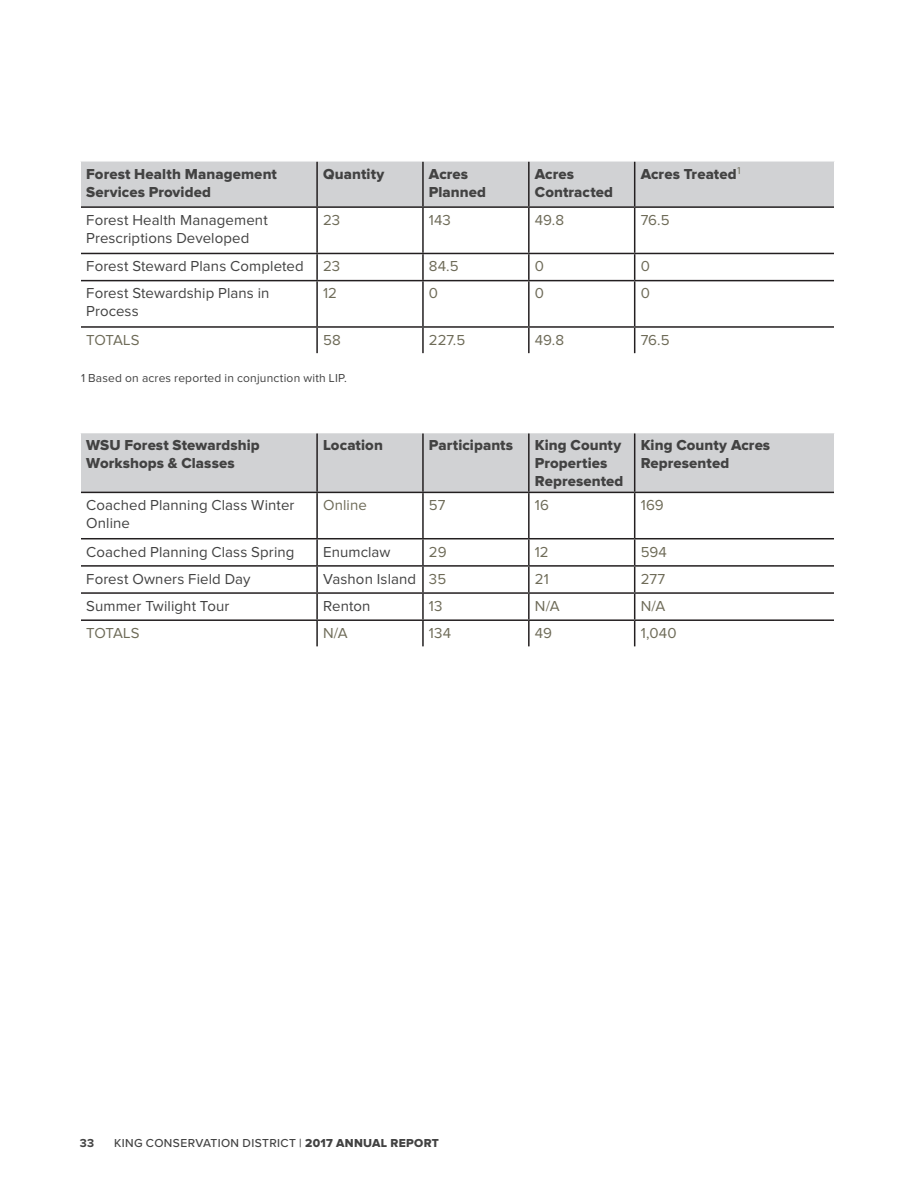
<style>
.page{position:relative;width:918px;height:1188px;background:#fff}
.page>*{position:absolute;margin:0;border:0;box-sizing:border-box;transform-origin:0 0}
.Body_Copy{font:15px/18px "Proxima Nova";letter-spacing:.005em;color:#424242}
.Body_Copy-2{font:15px/18px "Proxima Nova Extrabld";letter-spacing:.005em;color:#424242}
.t1{font:15px "Proxima Nova";letter-spacing:.005em;color:#6e6b58}
.Body_Copy-3{font:12px "Proxima Nova";letter-spacing:.015em;color:#424242}
.t2{font:500 12px "Proxima Nova";letter-spacing:.03em;color:#424242}
.t3{font:700 12px "Proxima Nova";color:#424242}
.s1{font-family:"Proxima Nova Extrabld";font-weight:400}
</style>
<div class="page">
<div style="left:81px;top:162px;width:753px;height:44px;background:#d1d2d4"></div>
<hr style="left:316px;top:162px;width:2px;height:44px;background:#231f20">
<hr style="left:422px;top:162px;width:2px;height:44px;background:#231f20">
<hr style="left:528px;top:162px;width:2px;height:44px;background:#231f20">
<hr style="left:634px;top:162px;width:1px;height:44px;background:#231f20">
<hr style="left:81px;top:206px;width:236px;height:2px;background:#231f20">
<hr style="left:317px;top:206px;width:106px;height:2px;background:#231f20">
<hr style="left:316px;top:208px;width:2px;height:45px;background:#231f20">
<hr style="left:423px;top:206px;width:106px;height:2px;background:#231f20">
<hr style="left:422px;top:208px;width:2px;height:45px;background:#231f20">
<hr style="left:529px;top:206px;width:106px;height:2px;background:#231f20">
<hr style="left:528px;top:208px;width:2px;height:45px;background:#231f20">
<hr style="left:635px;top:206px;width:199px;height:2px;background:#231f20">
<hr style="left:634px;top:208px;width:1px;height:45px;background:#231f20">
<hr style="left:81px;top:253px;width:236px;height:1px;background:#231f20">
<hr style="left:317px;top:253px;width:106px;height:1px;background:#231f20">
<hr style="left:316px;top:254px;width:2px;height:26px;background:#231f20">
<hr style="left:423px;top:253px;width:106px;height:1px;background:#231f20">
<hr style="left:422px;top:254px;width:2px;height:26px;background:#231f20">
<hr style="left:529px;top:253px;width:106px;height:1px;background:#231f20">
<hr style="left:528px;top:254px;width:2px;height:26px;background:#231f20">
<hr style="left:635px;top:253px;width:199px;height:1px;background:#231f20">
<svg style="left:634px;top:254px;width:1px;height:26px"></svg>
<hr style="left:81px;top:280px;width:236px;height:1px;background:#231f20">
<hr style="left:317px;top:280px;width:106px;height:1px;background:#231f20">
<hr style="left:316px;top:281px;width:2px;height:45px;background:#231f20">
<hr style="left:423px;top:280px;width:106px;height:1px;background:#231f20">
<hr style="left:422px;top:281px;width:2px;height:45px;background:#231f20">
<hr style="left:529px;top:280px;width:106px;height:1px;background:#231f20">
<hr style="left:528px;top:281px;width:2px;height:45px;background:#231f20">
<hr style="left:635px;top:280px;width:199px;height:1px;background:#231f20">
<hr style="left:634px;top:281px;width:1px;height:45px;background:#231f20">
<hr style="left:81px;top:326px;width:236px;height:2px;background:#231f20">
<hr style="left:317px;top:326px;width:106px;height:2px;background:#231f20">
<hr style="left:316px;top:328px;width:2px;height:25px;background:#231f20">
<hr style="left:423px;top:326px;width:106px;height:2px;background:#231f20">
<hr style="left:422px;top:328px;width:2px;height:25px;background:#231f20">
<hr style="left:529px;top:326px;width:106px;height:2px;background:#231f20">
<hr style="left:528px;top:328px;width:2px;height:25px;background:#231f20">
<hr style="left:635px;top:326px;width:199px;height:2px;background:#231f20">
<svg style="left:634px;top:328px;width:1px;height:25px"></svg>
<div style="left:81px;top:433px;width:753px;height:59px;background:#d1d2d4"></div>
<hr style="left:316px;top:433px;width:2px;height:59px;background:#231f20">
<hr style="left:422px;top:433px;width:2px;height:59px;background:#231f20">
<hr style="left:528px;top:433px;width:2px;height:59px;background:#231f20">
<hr style="left:634px;top:433px;width:1px;height:59px;background:#231f20">
<hr style="left:81px;top:492px;width:236px;height:1px;background:#231f20">
<hr style="left:317px;top:492px;width:106px;height:1px;background:#231f20">
<hr style="left:316px;top:493px;width:2px;height:45px;background:#231f20">
<hr style="left:423px;top:492px;width:106px;height:1px;background:#231f20">
<hr style="left:422px;top:493px;width:2px;height:45px;background:#231f20">
<hr style="left:529px;top:492px;width:106px;height:1px;background:#231f20">
<hr style="left:528px;top:493px;width:2px;height:45px;background:#231f20">
<hr style="left:635px;top:492px;width:199px;height:1px;background:#231f20">
<hr style="left:634px;top:493px;width:1px;height:45px;background:#231f20">
<hr style="left:81px;top:538px;width:236px;height:1px;background:#231f20">
<hr style="left:317px;top:538px;width:106px;height:1px;background:#231f20">
<hr style="left:316px;top:539px;width:2px;height:26px;background:#231f20">
<hr style="left:423px;top:538px;width:106px;height:1px;background:#231f20">
<hr style="left:422px;top:539px;width:2px;height:26px;background:#231f20">
<hr style="left:529px;top:538px;width:106px;height:1px;background:#231f20">
<hr style="left:528px;top:539px;width:2px;height:26px;background:#231f20">
<hr style="left:635px;top:538px;width:199px;height:1px;background:#231f20">
<hr style="left:81px;top:565px;width:236px;height:2px;background:#231f20">
<hr style="left:317px;top:565px;width:106px;height:2px;background:#231f20">
<hr style="left:316px;top:567px;width:2px;height:25px;background:#231f20">
<hr style="left:423px;top:565px;width:106px;height:2px;background:#231f20">
<hr style="left:422px;top:567px;width:2px;height:25px;background:#231f20">
<hr style="left:529px;top:565px;width:106px;height:2px;background:#231f20">
<hr style="left:528px;top:567px;width:2px;height:25px;background:#231f20">
<hr style="left:635px;top:565px;width:199px;height:2px;background:#231f20">
<hr style="left:81px;top:592px;width:236px;height:2px;background:#231f20">
<hr style="left:317px;top:592px;width:106px;height:2px;background:#231f20">
<hr style="left:316px;top:594px;width:2px;height:25px;background:#231f20">
<hr style="left:423px;top:592px;width:106px;height:2px;background:#231f20">
<hr style="left:422px;top:594px;width:2px;height:25px;background:#231f20">
<hr style="left:529px;top:592px;width:106px;height:2px;background:#231f20">
<hr style="left:528px;top:594px;width:2px;height:25px;background:#231f20">
<hr style="left:635px;top:592px;width:199px;height:2px;background:#231f20">
<hr style="left:81px;top:619px;width:236px;height:2px;background:#231f20">
<hr style="left:317px;top:619px;width:106px;height:2px;background:#231f20">
<hr style="left:316px;top:621px;width:2px;height:26px;background:#231f20">
<hr style="left:423px;top:619px;width:106px;height:2px;background:#231f20">
<hr style="left:422px;top:621px;width:2px;height:26px;background:#231f20">
<hr style="left:529px;top:619px;width:106px;height:2px;background:#231f20">
<hr style="left:528px;top:621px;width:2px;height:26px;background:#231f20">
<hr style="left:635px;top:619px;width:199px;height:2px;background:#231f20">
<svg style="left:634px;top:539px;width:1px;height:108px"></svg>
<p class="Body_Copy-2" style="left:86px;top:165px;width:192px">Forest Health Management<br>Services Provided</p>
<p class="Body_Copy-2" style="left:323px;top:165px;width:63px">Quantity</p>
<p class="Body_Copy-2" style="left:429px;top:165px;width:59px">Acres<br>Planned</p>
<p class="Body_Copy-2" style="left:535px;top:165px;width:80px">Acres<br>Contracted</p>
<p class="Body_Copy-2" style="left:641px;top:165px;width:103px">Acres Treated<sup>1</sup></p>
<p class="Body_Copy" style="left:86px;top:211px;width:183px">Forest Health Management<br>Prescriptions Developed</p>
<h3 class="t1" style="left:323px;top:212px;width:19px">23</h3>
<h3 class="t1" style="left:429px;top:212px;width:23px">143</h3>
<h3 class="t1" style="left:535px;top:212px;width:31px">49.8</h3>
<h3 class="t1" style="left:641px;top:212px;width:30px">76.5</h3>
<p class="Body_Copy" style="left:86px;top:258px;width:219px">Forest Steward Plans Completed</p>
<h3 class="t1" style="left:323px;top:258px;width:19px">23</h3>
<h3 class="t1" style="left:429px;top:258px;width:31px">84.5</h3>
<h3 class="t1" style="left:535px;top:258px;width:11px">0</h3>
<h3 class="t1" style="left:641px;top:258px;width:11px">0</h3>
<p class="Body_Copy" style="left:86px;top:285px;width:185px">Forest Stewardship Plans in<br>Process</p>
<h3 class="t1" style="left:323px;top:285px;width:15px">12</h3>
<h3 class="t1" style="left:429px;top:285px;width:11px">0</h3>
<h3 class="t1" style="left:535px;top:285px;width:11px">0</h3>
<h3 class="t1" style="left:641px;top:285px;width:11px">0</h3>
<h3 class="t1" style="left:86px;top:331px;width:55px">TOTALS</h3>
<h3 class="t1" style="left:323px;top:331px;width:19px">58</h3>
<h3 class="t1" style="left:429px;top:331px;width:38px">227.5</h3>
<h3 class="t1" style="left:535px;top:331px;width:31px">49.8</h3>
<h3 class="t1" style="left:641px;top:331px;width:30px">76.5</h3>
<p class="Body_Copy-3" style="left:81px;top:372px;width:268px">1 Based on acres reported in conjunction with LIP.</p>
<p class="Body_Copy-2" style="left:86px;top:437px;width:175px">WSU Forest Stewardship<br>Workshops &amp; Classes</p>
<p class="Body_Copy-2" style="left:323px;top:437px;width:61px">Location</p>
<p class="Body_Copy-2" style="left:429px;top:437px;width:86px">Participants</p>
<p class="Body_Copy-2" style="left:535px;top:437px;width:90px">King County<br>Properties<br>Represented</p>
<p class="Body_Copy-2" style="left:641px;top:437px;width:131px">King County Acres<br>Represented</p>
<p class="Body_Copy" style="left:86px;top:497px;width:210px">Coached Planning Class Winter<br>Online</p>
<h3 class="t1" style="left:323px;top:497px;width:45px">Online</h3>
<h3 class="t1" style="left:429px;top:497px;width:18px">57</h3>
<h3 class="t1" style="left:535px;top:497px;width:16px">16</h3>
<h3 class="t1" style="left:641px;top:497px;width:24px">169</h3>
<p class="Body_Copy" style="left:86px;top:543px;width:210px">Coached Planning Class Spring</p>
<p class="Body_Copy" style="left:323px;top:543px;width:69px">Enumclaw</p>
<h3 class="t1" style="left:429px;top:543px;width:19px">29</h3>
<h3 class="t1" style="left:535px;top:543px;width:15px">12</h3>
<h3 class="t1" style="left:641px;top:543px;width:28px">594</h3>
<p class="Body_Copy" style="left:86px;top:570px;width:166px">Forest Owners Field Day</p>
<p class="Body_Copy" style="left:323px;top:570px;width:95px">Vashon Island</p>
<h3 class="t1" style="left:429px;top:570px;width:19px">35</h3>
<h3 class="t1" style="left:535px;top:570px;width:16px">21</h3>
<h3 class="t1" style="left:641px;top:570px;width:26px">277</h3>
<p class="Body_Copy" style="left:86px;top:597px;width:145px">Summer Twilight Tour</p>
<p class="Body_Copy" style="left:323px;top:597px;width:49px">Renton</p>
<h3 class="t1" style="left:429px;top:598px;width:15px">13</h3>
<h3 class="t1" style="left:535px;top:598px;width:26px">N/A</h3>
<h3 class="t1" style="left:641px;top:598px;width:26px">N/A</h3>
<h3 class="t1" style="left:86px;top:625px;width:55px">TOTALS</h3>
<h3 class="t1" style="left:323px;top:625px;width:26px">N/A</h3>
<h3 class="t1" style="left:429px;top:625px;width:24px">134</h3>
<h3 class="t1" style="left:535px;top:625px;width:19px">49</h3>
<h3 class="t1" style="left:641px;top:625px;width:37px">1,040</h3>
<p class="t3" style="left:80px;top:1136px;width:16px">33</p>
<p class="t2" style="left:114px;top:1134px;width:327px">KING CONSERVATION DISTRICT | <span class="s1">2017 ANNUAL REPORT</span></p>
</div>
